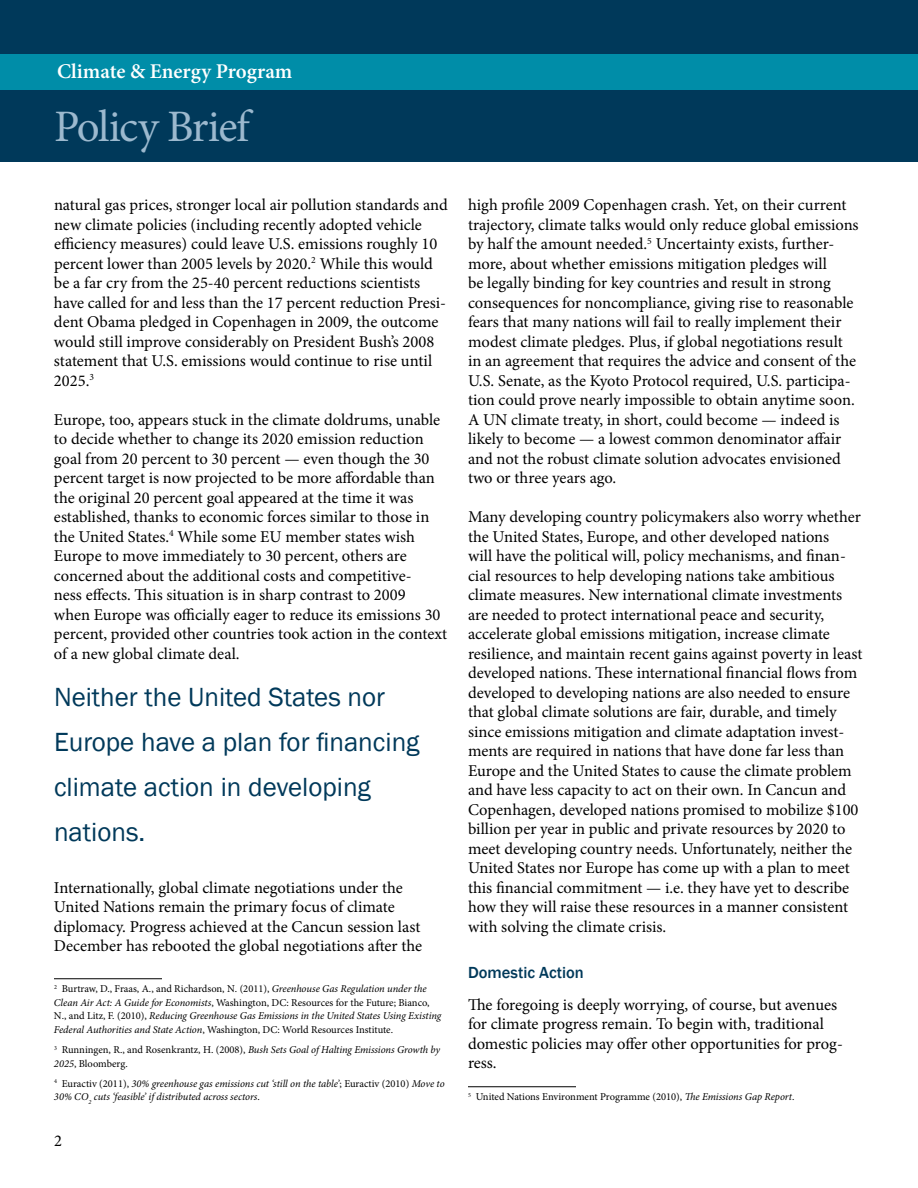
<style>
.page{position:relative;width:918px;height:1188px;background:#fff}
.page>*{position:absolute;margin:0;border:0;box-sizing:border-box;transform-origin:0 0}
.t1{font:45px "Minion Pro";letter-spacing:-.035em;color:#9cb9ce}
.t2{font:27px/45px "Franklin Gothic";color:#00395a}
.t3{font:600 21px "Minion Pro";color:#fff}
.t4{font:16.5px/19.5px "Minion Pro";color:#000}
.t5{font:500 16.5px "Franklin Gothic";color:#00395a}
.t6{font:italic 10.5px/13.5px "Minion Pro";letter-spacing:-.01em;color:#000}
.t7{font:10.5px/13.5px "Minion Pro";color:#000}
.s1{font-style:normal}
.s2{font-style:italic}
</style>
<div class="page">
<div style="left:0;top:0;width:918px;height:162px;background:#00395a"></div>
<div style="left:0;top:54px;width:918px;height:36px;background:#008da8"></div>
<hr style="left:54px;top:978px;width:108px;height:1px;background:#000">
<hr style="left:468px;top:1086px;width:108px;height:1px;background:#000">
<p class="t3" style="left:57px;top:57px;width:237px">Climate &amp; Energy Program</p>
<h1 class="t1" style="left:54px;top:96px;width:197px">Policy Brief</h1>
<p class="t4" style="left:54px;top:195px;width:395px">natural gas prices, stronger local air pollution standards and new climate policies (including recently adopted vehicle efficiency measures) could leave U.S. emissions roughly 10 percent lower than 2005 levels by 2020.<sup>2</sup> While this would be a far cry from the 25-40 percent reductions scientists have called for and less than the 17 percent reduction Presi&shy;dent Obama pledged in Copenhagen in 2009, the outcome would still improve considerably on President Bush’s 2008 statement that U.S. emissions would continue to rise until 2025.<sup>3</sup></p>
<p class="t4" style="left:54px;top:410px;width:395px">Europe, too, appears stuck in the climate doldrums, unable to decide whether to change its 2020 emission reduction goal from 20 percent to 30 percent — even though the 30 percent target is now projected to be more affordable than the original 20 percent goal appeared at the time it was established, thanks to economic forces similar to those in the United States.<sup>4</sup> While some EU member states wish Europe to move immediately to 30 percent, others are concerned about the additional costs and competitive-<br>ness effects. This situation is in sharp contrast to 2009<br>when Europe was officially eager to reduce its emissions 30 percent, provided other countries took action in the context of a new global climate deal.</p>
<h2 class="t2" style="left:54px;top:675px;width:367px">Neither the United States nor<br>Europe have a plan for financing climate action in developing nations.</h2>
<p class="t4" style="left:54px;top:878px;width:370px">Internationally, global climate negotiations under the United Nations remain the primary focus of climate diplomacy. Progress achieved at the Cancun session last December has rebooted the global negotiations after the</p>
<p class="t6" style="left:54px;top:982px;width:389px"><sup>2</sup> <span class="s1">Burtraw, D., Fraas, A., and Richardson, N. (2011),</span> Greenhouse Gas Regulation under the Clean Air Act: A Guide for Economists<span class="s1">, Washington, DC: Resources for the Future; Bianco, N., and Litz, F. (2010),</span> Reducing Greenhouse Gas Emissions in the United States Using Existing Federal Authorities and State Action<span class="s1">, Washington, DC: World Resources Institute.</span></p>
<p class="t7" style="left:54px;top:1043px;width:388px"><sup>3</sup> Runningen, R., and Rosenkrantz, H. (2008), <span class="s2">Bush Sets Goal of Halting Emissions Growth by<br>2025</span>, Bloomberg.</p>
<p class="t6" style="left:54px;top:1077px;width:392px"><sup>4</sup> <span class="s1">Euractiv (2011),</span> 30% greenhouse gas emissions cut ‘still on the table’<span class="s1">; Euractiv (2010)</span> Move to<br>30% CO<sub>2</sub> cuts ‘feasible’ if distributed across sectors<span class="s1">.</span></p>
<p class="t4" style="left:54px;top:1131px;width:9px">2</p>
<p class="t4" style="left:468px;top:195px;width:392px">high profile 2009 Copenhagen crash. Yet, on their current trajectory, climate talks would only reduce global emissions by half the amount needed.<sup>5</sup> Uncertainty exists, further&shy;more, about whether emissions mitigation pledges will<br>be legally binding for key countries and result in strong consequences for noncompliance, giving rise to reasonable fears that many nations will fail to really implement their modest climate pledges. Plus, if global negotiations result in an agreement that requires the advice and consent of the U.S. Senate, as the Kyoto Protocol required, U.S. participa&shy;tion could prove nearly impossible to obtain anytime soon.<br>A UN climate treaty, in short, could become — indeed is likely to become — a lowest common denominator affair and not the robust climate solution advocates envisioned two or three years ago.</p>
<p class="t4" style="left:468px;top:507px;width:396px">Many developing country policymakers also worry whether the United States, Europe, and other developed nations<br>will have the political will, policy mechanisms, and finan&shy;cial resources to help developing nations take ambitious climate measures. New international climate investments are needed to protect international peace and security, accelerate global emissions mitigation, increase climate resilience, and maintain recent gains against poverty in least developed nations. These international financial flows from developed to developing nations are also needed to ensure that global climate solutions are fair, durable, and timely since emissions mitigation and climate adaptation invest&shy;ments are required in nations that have done far less than Europe and the United States to cause the climate problem and have less capacity to act on their own. In Cancun and Copenhagen, developed nations promised to mobilize $100 billion per year in public and private resources by 2020 to meet developing country needs. Unfortunately, neither the United States nor Europe has come up with a plan to meet this financial commitment — i.e. they have yet to describe how they will raise these resources in a manner consistent with solving the climate crisis.</p>
<p class="t5" style="left:468px;top:962px;width:117px">Domestic Action</p>
<p class="t4" style="left:468px;top:995px;width:376px">The foregoing is deeply worrying, of course, but avenues for climate progress remain. To begin with, traditional domestic policies may offer other opportunities for prog&shy;ress.</p>
<p class="t7" style="left:468px;top:1090px;width:328px"><sup>5</sup> United Nations Environment Programme (2010), <span class="s2">The Emissions Gap Report</span>.</p>
</div>
